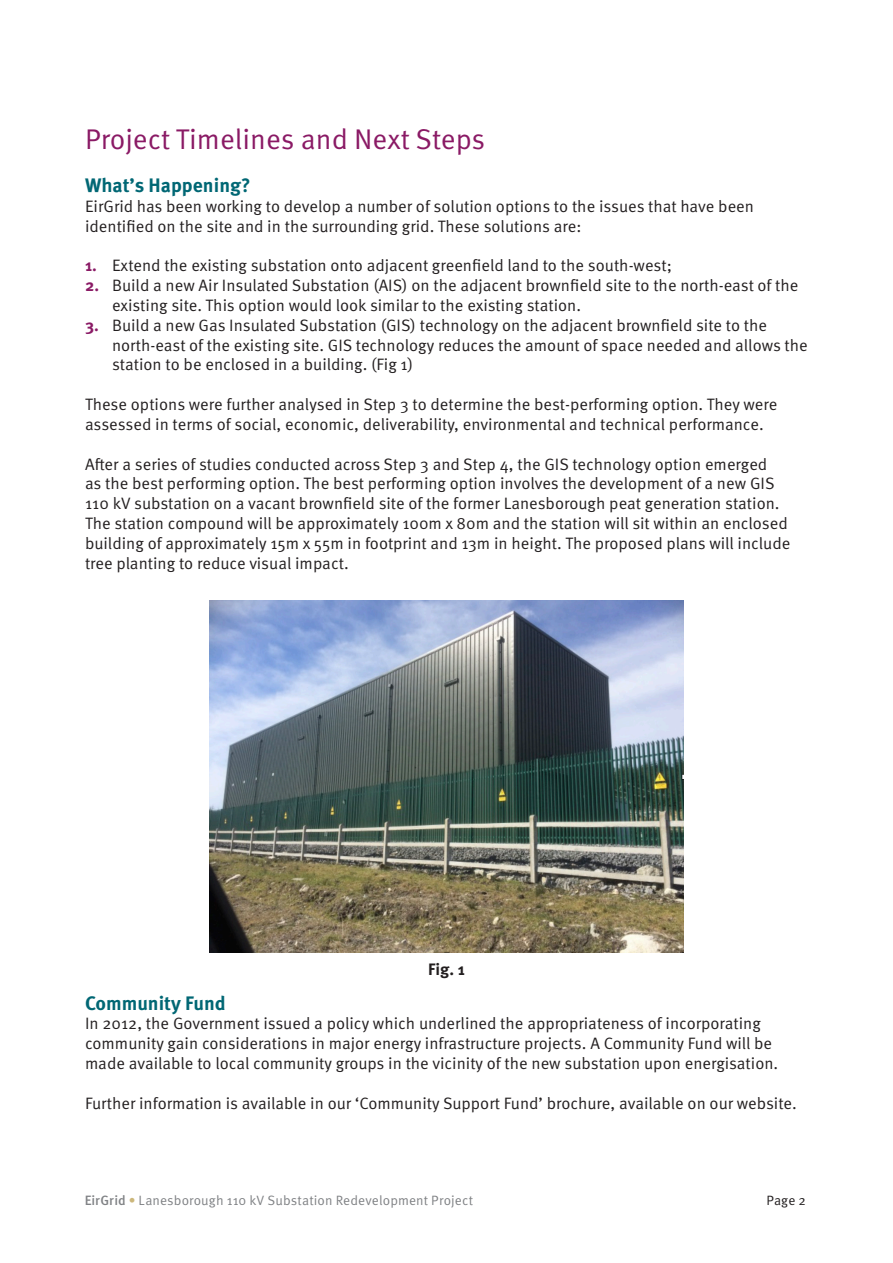
<style>
.page{position:relative;width:893px;height:1263px;background:#fff}
.page>*{position:absolute;margin:0;border:0;box-sizing:border-box;transform-origin:0 0}
.t1{font:28.5px "Meta Pro Norm";color:#8a1a65}
.t2{font:700 19.5px "Meta Pro";color:#006774}
.t3{font:16.5px/19.8px "Meta Pro Norm";color:#231f20}
.t4{font:700 16.5px "Meta Pro";color:#231f20}
.t5{font:13.5px "Meta Pro Norm";letter-spacing:.005em;color:#808285}
.t6{font:13.5px "Meta Pro Norm";color:#231f20}
.s1{font-family:"Meta Pro";font-weight:700;color:#8a1a65}
.s2{font-family:"Meta Pro";font-weight:500}
.s3{font-family:"Meta Pro";font-weight:500;color:#ccb77b}
</style>
<div class="page">
<img style="left:210px;top:601px;width:473px;height:351px">
<p class="t1" style="left:85px;top:118px;width:402px">Project Timelines and Next Steps</p>
<p class="t2" style="left:85px;top:170px;width:167px">What’s Happening?</p>
<p class="t3" style="left:85px;top:195px;width:670px">EirGrid has been working to develop a number of solution options to the issues that have been identified on the site and in the surrounding grid. These solutions are:</p>
<p class="t3" style="left:85px;top:255px;width:588px"><span class="s1">1.</span> Extend the existing substation onto adjacent greenfield land to the south-west;</p>
<p class="t3" style="left:112px;top:275px;width:688px;text-indent:-27px"><span class="s1">2.</span> Build a new Air Insulated Substation (AIS) on the adjacent brownfield site to the north-east of the existing site. This option would look similar to the existing station.</p>
<p class="t3" style="left:112px;top:314px;width:697px;text-indent:-27px"><span class="s1">3.</span> Build a new Gas Insulated Substation (GIS) technology on the adjacent brownfield site to the north-east of the existing site. GIS technology reduces the amount of space needed and allows the station to be enclosed in a building. (Fig 1)</p>
<p class="t3" style="left:85px;top:393px;width:694px">These options were further analysed in Step 3 to determine the best-performing option. They were assessed in terms of social, economic, deliverability, environmental and technical performance.</p>
<p class="t3" style="left:85px;top:453px;width:707px">After a series of studies conducted across Step 3 and Step 4, the GIS technology option emerged<br>as the best performing option. The best performing option involves the development of a new GIS 110 kV substation on a vacant brownfield site of the former Lanesborough peat generation station.<br>The station compound will be approximately 100m x 80m and the station will sit within an enclosed building of approximately 15m x 55m in footprint and 13m in height. The proposed plans will include tree planting to reduce visual impact.</p>
<p class="t4" style="left:428px;top:956px;width:38px">Fig. 1</p>
<p class="t2" style="left:85px;top:987px;width:142px">Community Fund</p>
<p class="t3" style="left:85px;top:1013px;width:695px">In 2012, the Government issued a policy which underlined the appropriateness of incorporating community gain considerations in major energy infrastructure projects. A Community Fund will be made available to local community groups in the vicinity of the new substation upon energisation.</p>
<p class="t3" style="left:85px;top:1092px;width:713px">Further information is available in our ‘Community Support Fund’ brochure, available on our website.</p>
<p class="t5" style="left:84px;top:1190px;width:390px"><span class="s2">EirGrid</span> <span class="s3">•</span> Lanesborough 110 kV Substation Redevelopment Project</p>
<p class="t6" style="left:766px;top:1190px;width:41px">Page 2</p>
</div>
